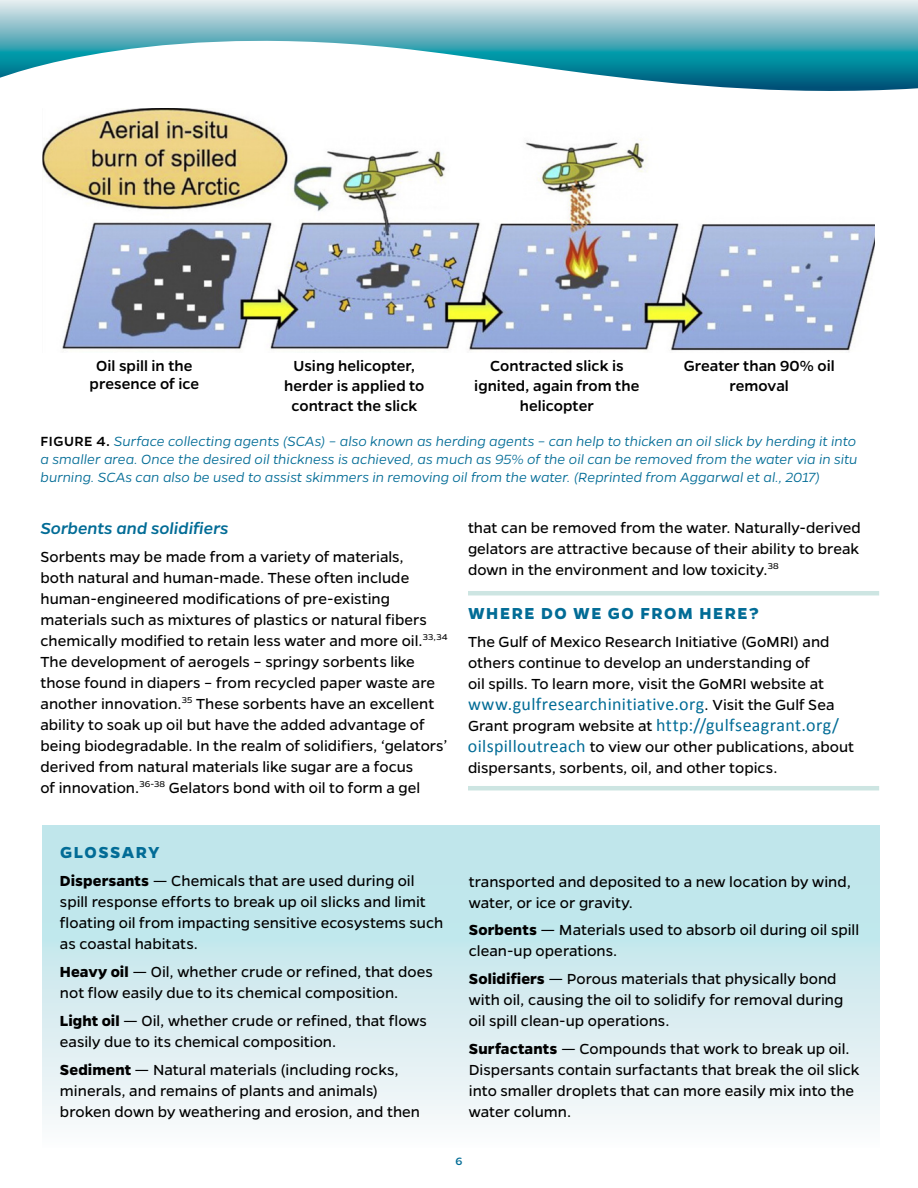
<style>
.page{position:relative;width:918px;height:1188px;background:#fff}
.page>*{position:absolute;margin:0;border:0;box-sizing:border-box;transform-origin:0 0}
.t1{font:18px/21px "Calibri";letter-spacing:.015em;color:#026c96}
.t2{font:700 18px "Gentona";letter-spacing:.085em;color:#026c96}
.t3{font:italic 500 18px "Gentona";letter-spacing:.005em;color:#026c96}
.t4{font:16.5px/21px "Gentona";color:#000}
.t5{font:500 16.5px/19.8px "Gentona";color:#000;text-align:center}
.t6{font:italic 300 15px/18px "Gentona";letter-spacing:.005em;color:#026c96;text-align:justify}
.t7{font:500 12px "Gentona";color:#026c96}
.s1{font-weight:500;font-style:normal;color:#000}
.s2{font-family:"Gentona";font-size:16.5px;color:#000}
.s3{font-family:"Calibri";font-size:18px;color:#026c96}
.s4{font-weight:700}
</style>
<div class="page">
<svg style="left:0;top:0;width:918px;height:91px"></svg>
<div style="left:42px;top:825px;width:837px;height:323px;background:linear-gradient(to bottom,#b3e2e8,#f6f8fa)"></div>
<img style="left:42px;top:108px;width:832px;height:243px">
<hr style="left:468px;top:591px;width:411px;height:4px;background:#cde5e2">
<hr style="left:468px;top:786px;width:411px;height:4px;background:#cde5e2">
<p class="t5" style="left:90px;top:357px;width:111px;line-height:18px">Oil spill in the presence of ice</p>
<p class="t5" style="left:284px;top:356px;width:142px">Using helicopter, herder is applied to contract the slick</p>
<p class="t5" style="left:474px;top:356px;width:167px">Contracted slick is ignited, again from the helicopter</p>
<p class="t5" style="left:684px;top:356px;width:153px">Greater than 90% oil removal</p>
<p class="t6" style="left:40px;top:432px;width:819px"><span class="s1">FIGURE 4.</span> Surface collecting agents (SCAs) – also known as herding agents – can help to thicken an oil slick by herding it into a smaller area. Once the desired oil thickness is achieved, as much as 95% of the oil can be removed from the water via in situ burning. SCAs can also be used to assist skimmers in removing oil from the water. (Reprinted from Aggarwal et al., 2017)</p>
<p class="t3" style="left:41px;top:518px;width:189px">Sorbents and solidifiers</p>
<p class="t4" style="left:40px;top:546px;width:409px">Sorbents may be made from a variety of materials,<br>both natural and human-made. These often include human-engineered modifications of pre-existing materials such as mixtures of plastics or natural fibers chemically modified to retain less water and more oil.<sup>33,34<br></sup>The development of aerogels – springy sorbents like those found in diapers – from recycled paper waste are another innovation.<sup>35</sup> These sorbents have an excellent ability to soak up oil but have the added advantage of being biodegradable. In the realm of solidifiers, ‘gelators’ derived from natural materials like sugar are a focus<br>of innovation.<sup>36-38</sup> Gelators bond with oil to form a gel</p>
<p class="t4" style="left:468px;top:517px;width:394px;text-align:justify">that can be removed from the water. Naturally-derived gelators are attractive because of their ability to break down in the environment and low toxicity.<sup>38</sup></p>
<p class="t2" style="left:468px;top:603px;width:292px">WHERE DO WE GO FROM HERE?</p>
<p class="t4" style="left:468px;top:631px;width:363px">The Gulf of Mexico Research Initiative (GoMRI) and others continue to develop an understanding of oil spills. To learn more, visit the GoMRI website at</p>
<p class="t1" style="left:468px;top:694px;width:373px">www.gulfresearchinitiative.org<span class="s2">. Visit the Gulf Sea<br>Grant program website at</span> http://gulfseagrant.org/</p>
<p class="t4" style="left:468px;top:736px;width:388px"><span class="s3">oilspilloutreach</span> to view our other publications, about dispersants, sorbents, oil, and other topics.</p>
<p class="t2" style="left:60px;top:842px;width:101px">GLOSSARY</p>
<p class="t4" style="left:60px;top:871px;width:385px"><span class="s4">Dispersants</span> — Chemicals that are used during oil spill response efforts to break up oil slicks and limit floating oil from impacting sensitive ecosystems such as coastal habitats.</p>
<p class="t4" style="left:60px;top:962px;width:375px"><span class="s4">Heavy oil</span> — Oil, whether crude or refined, that does not flow easily due to its chemical composition.</p>
<p class="t4" style="left:60px;top:1010px;width:368px"><span class="s4">Light oil</span> — Oil, whether crude or refined, that flows easily due to its chemical composition.</p>
<p class="t4" style="left:60px;top:1059px;width:362px"><span class="s4">Sediment</span> — Natural materials (including rocks, minerals, and remains of plants and animals) broken down by weathering and erosion, and then</p>
<p class="t4" style="left:469px;top:871px;width:384px">transported and deposited to a new location by wind, water, or ice or gravity.</p>
<p class="t4" style="left:469px;top:920px;width:392px"><span class="s4">Sorbents</span> — Materials used to absorb oil during oil spill clean-up operations.</p>
<p class="t4" style="left:469px;top:968px;width:376px"><span class="s4">Solidifiers</span> — Porous materials that physically bond with oil, causing the oil to solidify for removal during oil spill clean-up operations.</p>
<p class="t4" style="left:469px;top:1038px;width:392px"><span class="s4">Surfactants</span> — Compounds that work to break up oil.<br>Dispersants contain surfactants that break the oil slick into smaller droplets that can more easily mix into the water column.</p>
<p class="t7" style="left:456px;top:1155px;width:8px">6</p>
</div>
